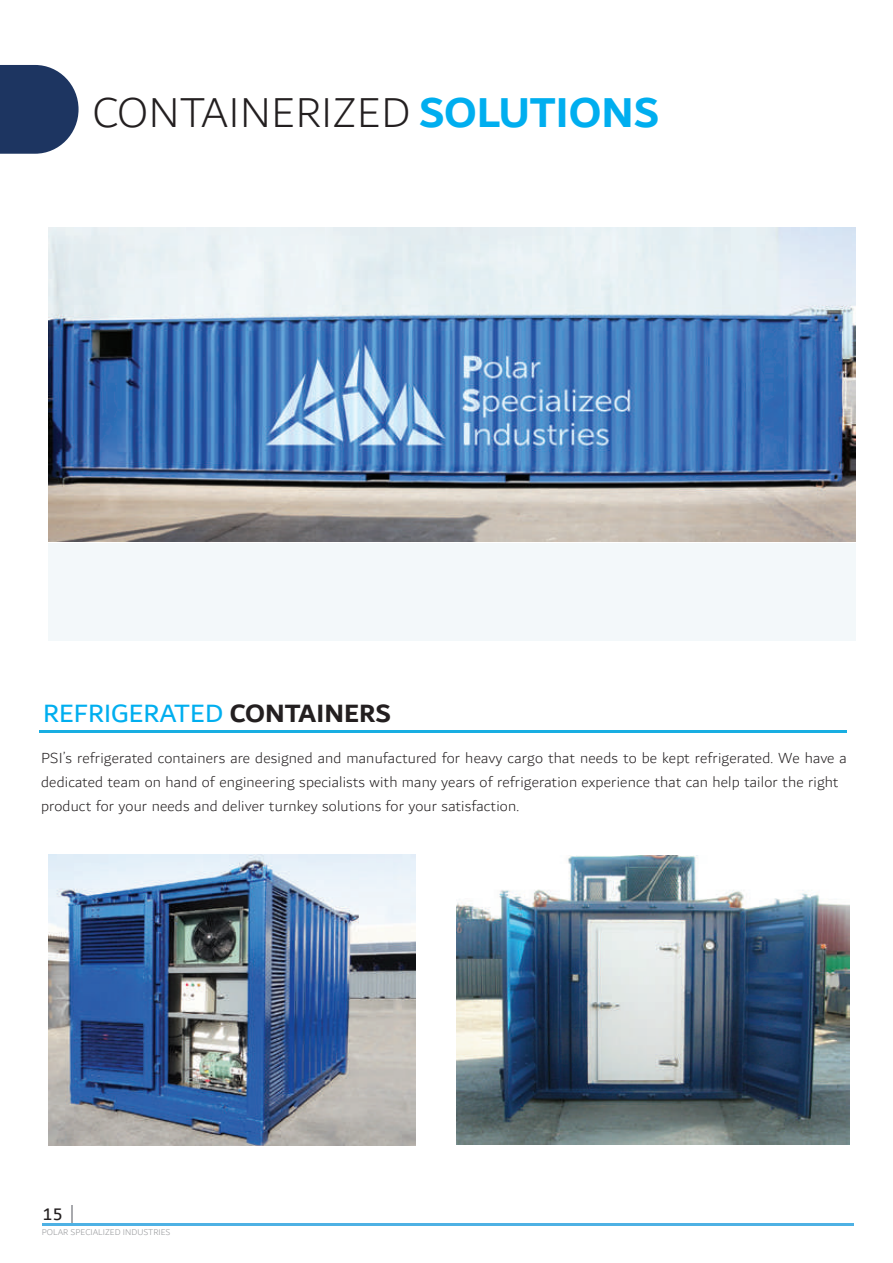
<style>
.page{position:relative;width:893px;height:1263px;background:#fff}
.page>*{position:absolute;margin:0;border:0;box-sizing:border-box;transform-origin:0 0}
.t1{font:300 45px "Dubai";color:#231f20}
.t2{font:27px "Dubai";color:#00aeef}
.t3{font:18px "Dubai";color:#231f20}
.t4{font:300 15.75px/24px "Dubai";letter-spacing:.01em;color:#231f20}
.t5{font:300 9px "Dubai";color:#939598}
.s1{font-weight:700;color:#00aeef}
.s2{font-weight:700;color:#231f20}
</style>
<div class="page">
<svg style="left:0;top:65px;width:79px;height:89px;background:#394e74"></svg>
<hr style="left:39px;top:730px;width:808px;height:3px;background:#18aee2">
<img style="left:457px;top:855px;width:392px;height:290px">
<svg style="left:71px;top:1205px;width:2px;height:17px"></svg>
<hr style="left:42px;top:1223px;width:811px;height:3px;background:#4eb1e4">
<img style="left:48px;top:854px;width:368px;height:291px">
<img style="left:48px;top:228px;width:807px;height:313px">
<div style="left:48px;top:543px;width:807px;height:97px;background:#f3f8fa"></div>
<h1 class="t1" style="left:92px;top:78px;width:568px">CONTAINERIZED <span class="s1">SOLUTIONS</span></h1>
<h2 class="t2" style="left:43px;top:697px;width:349px">REFRIGERATED <span class="s2">CONTAINERS</span></h2>
<p class="t4" style="left:41px;top:746px;width:807px">PSI’s refrigerated containers are designed and manufactured for heavy cargo that needs to be kept refrigerated. We have a dedicated team on hand of engineering specialists with many years of refrigeration experience that can help tailor the right product for your needs and deliver turnkey solutions for your satisfaction.</p>
<p class="t3" style="left:43px;top:1203px;width:21px">15</p>
<p class="t5" style="left:42px;top:1225px;width:130px">POLAR SPECIALIZED INDUSTRIES</p>
</div>
